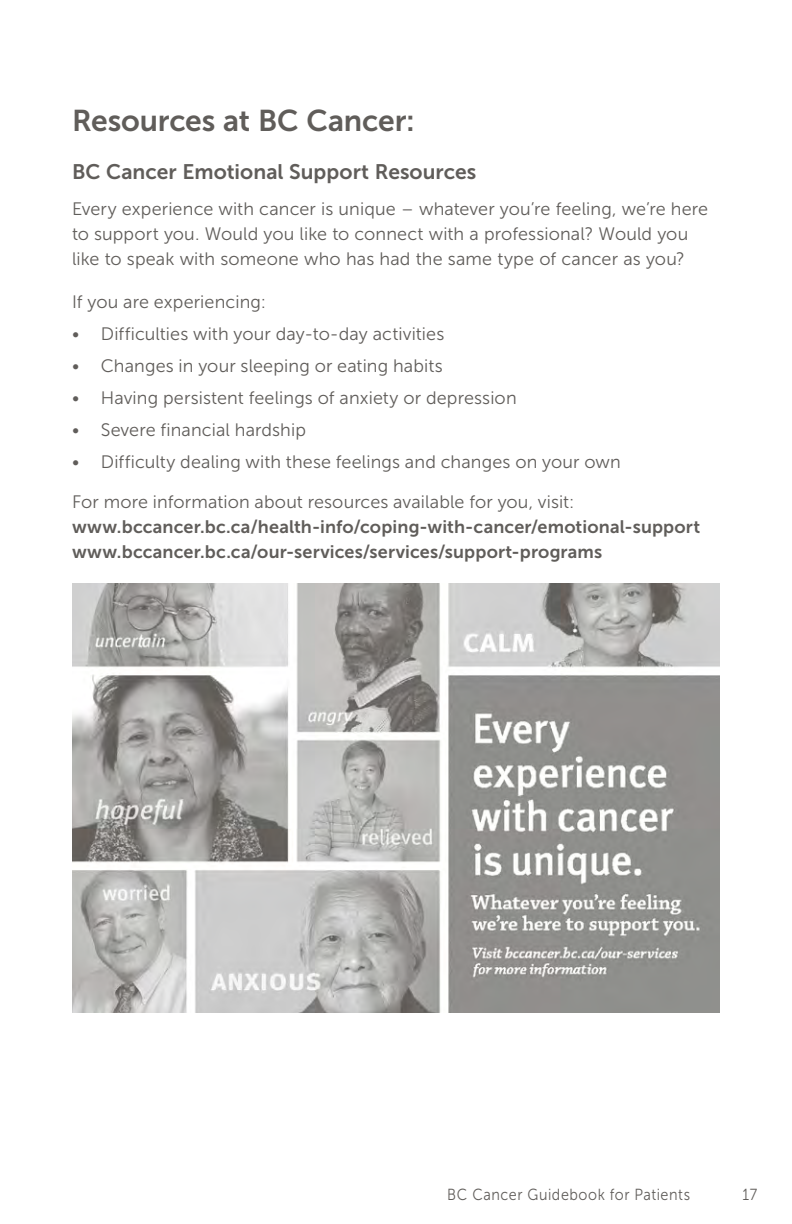
<style>
.page{position:relative;width:792px;height:1224px;background:#fff}
.page>*{position:absolute;margin:0;border:0;box-sizing:border-box;transform-origin:0 0}
.t1{font:30px "Museo Sans 700";letter-spacing:-.005em;color:#605d5a}
.t2{font:21px "Museo Sans 700";letter-spacing:.005em;color:#605d5a}
.t3{font:18px/25.2px "Museo Sans 300";letter-spacing:.005em;color:#605d5a}
.t4{font:18px/25.2px "Museo Sans 700";letter-spacing:.01em;color:#605d5a}
.t5{font:16px "Museo Sans 300";letter-spacing:.04em;color:#605d5a;scale:.9 1}
</style>
<div class="page">
<img style="left:72px;top:583px;width:648px;height:430px">
<h1 class="t1" style="left:72px;top:103px;width:344px">Resources at BC Cancer:</h1>
<p class="t2" style="left:72px;top:160px;width:406px">BC Cancer Emotional Support Resources</p>
<p class="t3" style="left:72px;top:196px;width:638px">Every experience with cancer is unique – whatever you’re feeling, we’re here to support you. Would you like to connect with a professional? Would you like to speak with someone who has had the same type of cancer as you?</p>
<p class="t3" style="left:72px;top:289px;width:196px">If you are experiencing:</p>
<p class="t3" style="left:72px;top:321px;width:374px">• Difficulties with your day-to-day activities</p>
<p class="t3" style="left:72px;top:353px;width:372px">• Changes in your sleeping or eating habits</p>
<p class="t3" style="left:72px;top:385px;width:446px">• Having persistent feelings of anxiety or depression</p>
<p class="t3" style="left:72px;top:417px;width:235px">• Severe financial hardship</p>
<p class="t3" style="left:72px;top:449px;width:550px">• Difficulty dealing with these feelings and changes on your own</p>
<p class="t3" style="left:72px;top:489px;width:504px">For more information about resources available for you, visit:</p>
<p class="t4" style="left:72px;top:514px;width:630px">www.bccancer.bc.ca/health-info/coping-with-cancer/emotional-support www.bccancer.bc.ca/our-services/services/support-programs</p>
<p class="t5" style="left:447px;top:1186px;width:271px">BC Cancer Guidebook for Patients</p>
<p class="t5" style="left:743px;top:1186px;width:18px">17</p>
</div>
